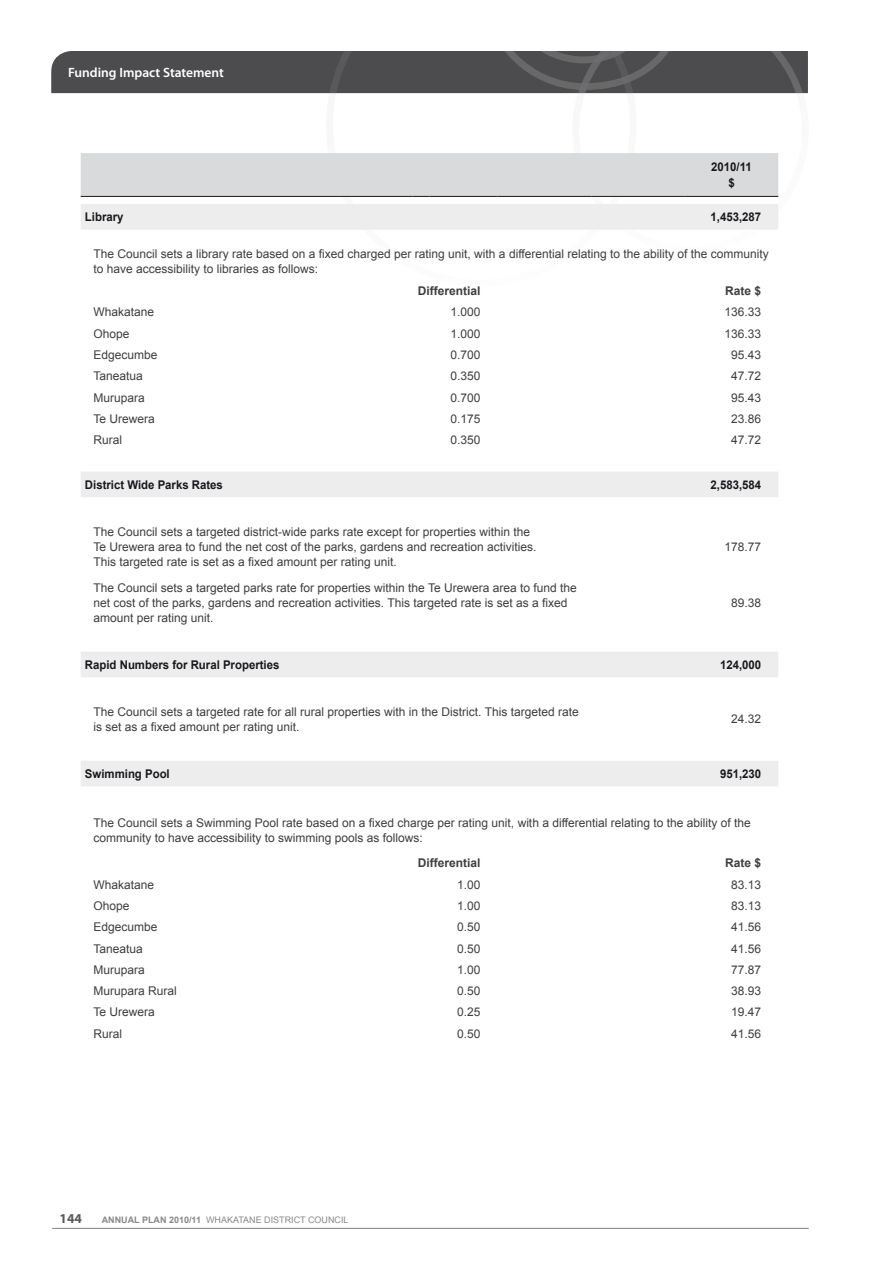
<style>
.page{position:relative;width:893px;height:1263px;background:#fff}
.page>*{position:absolute;margin:0;border:0;box-sizing:border-box;transform-origin:0 0}
.t1{font:600 13.5px "Myriad Pro";color:#fff}
.t2{font:700 13.5px "Myriad Pro";color:#58585a}
.t3{font:12px/15px "Arial";color:#3e3e40}
.t4{font:700 12px/16.5px "Arial";color:#1a171c;text-align:center;scale:.95 1}
.t5{font:700 12px "Arial";color:#3e3e40}
.t6{font:9px "Arial";color:#87888a}
.s1{font-weight:700}
</style>
<div class="page">
<hr style="left:52px;top:1228px;width:757px;height:1px;background:#87888a">
<svg style="left:51px;top:51px;width:757px;height:42px;background:#4e4e50"></svg>
<svg style="left:81px;top:204px;width:697px;height:582px"></svg>
<div style="left:81px;top:153px;width:697px;height:44px;background:#d9dadb"></div>
<hr style="left:429px;top:196px;width:69px;height:1px;background:#1a171c">
<hr style="left:498px;top:196px;width:93px;height:1px;background:#1a171c">
<hr style="left:591px;top:196px;width:94px;height:1px;background:#1a171c">
<hr style="left:685px;top:196px;width:93px;height:1px;background:#1a171c">
<p class="t1" style="left:68px;top:64px;width:157px">Funding Impact Statement</p>
<p class="t4" style="left:711px;top:159px;width:44px">2010/11 $</p>
<p class="t4" style="left:85px;top:209px;width:42px">Library</p>
<p class="t4" style="left:711px;top:209px;width:55px">1,453,287</p>
<p class="t3" style="left:93px;top:247px;width:677px">The Council sets a library rate based on a fixed charged per rating unit, with a differential relating to the ability of the community to have accessibility to libraries as follows:</p>
<p class="t5" style="left:418px;top:283px;width:64px">Differential</p>
<p class="t5" style="left:725px;top:283px;width:38px">Rate $</p>
<p class="t3" style="left:93px;top:305px;width:62px">Whakatane</p>
<p class="t3" style="left:451px;top:305px;width:32px">1.000</p>
<p class="t3" style="left:725px;top:305px;width:38px">136.33</p>
<p class="t3" style="left:93px;top:326px;width:38px">Ohope</p>
<p class="t3" style="left:451px;top:326px;width:32px">1.000</p>
<p class="t3" style="left:725px;top:326px;width:38px">136.33</p>
<p class="t3" style="left:93px;top:347px;width:66px">Edgecumbe</p>
<p class="t3" style="left:451px;top:347px;width:32px">0.700</p>
<p class="t3" style="left:731px;top:347px;width:32px">95.43</p>
<p class="t3" style="left:93px;top:369px;width:51px">Taneatua</p>
<p class="t3" style="left:451px;top:369px;width:32px">0.350</p>
<p class="t3" style="left:731px;top:369px;width:32px">47.72</p>
<p class="t3" style="left:93px;top:390px;width:53px">Murupara</p>
<p class="t3" style="left:451px;top:390px;width:32px">0.700</p>
<p class="t3" style="left:731px;top:390px;width:32px">95.43</p>
<p class="t3" style="left:93px;top:411px;width:63px">Te U rewera</p>
<p class="t3" style="left:451px;top:411px;width:32px">0.175</p>
<p class="t3" style="left:731px;top:411px;width:32px">23.86</p>
<p class="t3" style="left:93px;top:432px;width:30px">Rural</p>
<p class="t3" style="left:451px;top:432px;width:32px">0.350</p>
<p class="t3" style="left:731px;top:432px;width:32px">47.72</p>
<p class="t4" style="left:85px;top:477px;width:147px">District Wide Parks Rates</p>
<p class="t4" style="left:711px;top:477px;width:55px">2,583,584</p>
<p class="t3" style="left:93px;top:524px;width:444px">The Council sets a targeted district-wide parks rate except for properties within the<br>Te U rewera area to fund the net cost of the parks, gardens and recreation activities.<br>This targeted rate is set as a fixed amount per rating unit.</p>
<p class="t3" style="left:725px;top:539px;width:38px">178.77</p>
<p class="t3" style="left:93px;top:580px;width:485px">The Council sets a targeted parks rate for properties within the Te U rewera area to fund the net cost of the parks, gardens and recreation activities. This targeted rate is set as a fixed amount per rating unit.</p>
<p class="t3" style="left:731px;top:595px;width:32px">89.38</p>
<p class="t4" style="left:85px;top:657px;width:206px">Rapid Numbers for Rural Properties</p>
<p class="t4" style="left:720px;top:657px;width:45px">124,000</p>
<p class="t3" style="left:93px;top:704px;width:487px">The Council sets a targeted rate for all rural properties with in the District. This targeted rate is set as a fixed amount per rating unit.</p>
<p class="t3" style="left:731px;top:712px;width:32px">24.32</p>
<p class="t4" style="left:85px;top:766px;width:91px">Swimming Pool</p>
<p class="t4" style="left:720px;top:766px;width:45px">951,230</p>
<p class="t3" style="left:93px;top:815px;width:659px">The Council sets a Swimming Pool rate based on a fixed charge per rating unit, with a differential relating to the ability of the community to have accessibility to swimming pools as follows:</p>
<p class="t5" style="left:418px;top:855px;width:64px">Differential</p>
<p class="t5" style="left:725px;top:855px;width:38px">Rate $</p>
<p class="t3" style="left:93px;top:877px;width:62px">Whakatane</p>
<p class="t3" style="left:457px;top:877px;width:25px">1.00</p>
<p class="t3" style="left:731px;top:877px;width:32px">83.13</p>
<p class="t3" style="left:93px;top:898px;width:38px">Ohope</p>
<p class="t3" style="left:457px;top:898px;width:25px">1.00</p>
<p class="t3" style="left:731px;top:898px;width:32px">83.13</p>
<p class="t3" style="left:93px;top:920px;width:66px">Edgecumbe</p>
<p class="t3" style="left:457px;top:920px;width:25px">0.50</p>
<p class="t3" style="left:731px;top:920px;width:32px">41.56</p>
<p class="t3" style="left:93px;top:941px;width:51px">Taneatua</p>
<p class="t3" style="left:457px;top:941px;width:25px">0.50</p>
<p class="t3" style="left:731px;top:941px;width:32px">41.56</p>
<p class="t3" style="left:93px;top:962px;width:53px">Murupara</p>
<p class="t3" style="left:457px;top:962px;width:25px">1.00</p>
<p class="t3" style="left:731px;top:962px;width:32px">77.87</p>
<p class="t3" style="left:93px;top:983px;width:85px">Murupara Rural</p>
<p class="t3" style="left:457px;top:983px;width:25px">0.50</p>
<p class="t3" style="left:731px;top:983px;width:32px">38.93</p>
<p class="t3" style="left:93px;top:1005px;width:63px">Te U rewera</p>
<p class="t3" style="left:457px;top:1005px;width:25px">0.25</p>
<p class="t3" style="left:731px;top:1005px;width:32px">19.47</p>
<p class="t3" style="left:93px;top:1026px;width:30px">Rural</p>
<p class="t3" style="left:457px;top:1026px;width:25px">0.50</p>
<p class="t3" style="left:731px;top:1026px;width:32px">41.56</p>
<p class="t2" style="left:60px;top:1209px;width:24px">144</p>
<p class="t6" style="left:102px;top:1214px;width:248px"><span class="s1">Annual PLAN 2010/11</span> Whakatane District Council</p>
</div>
